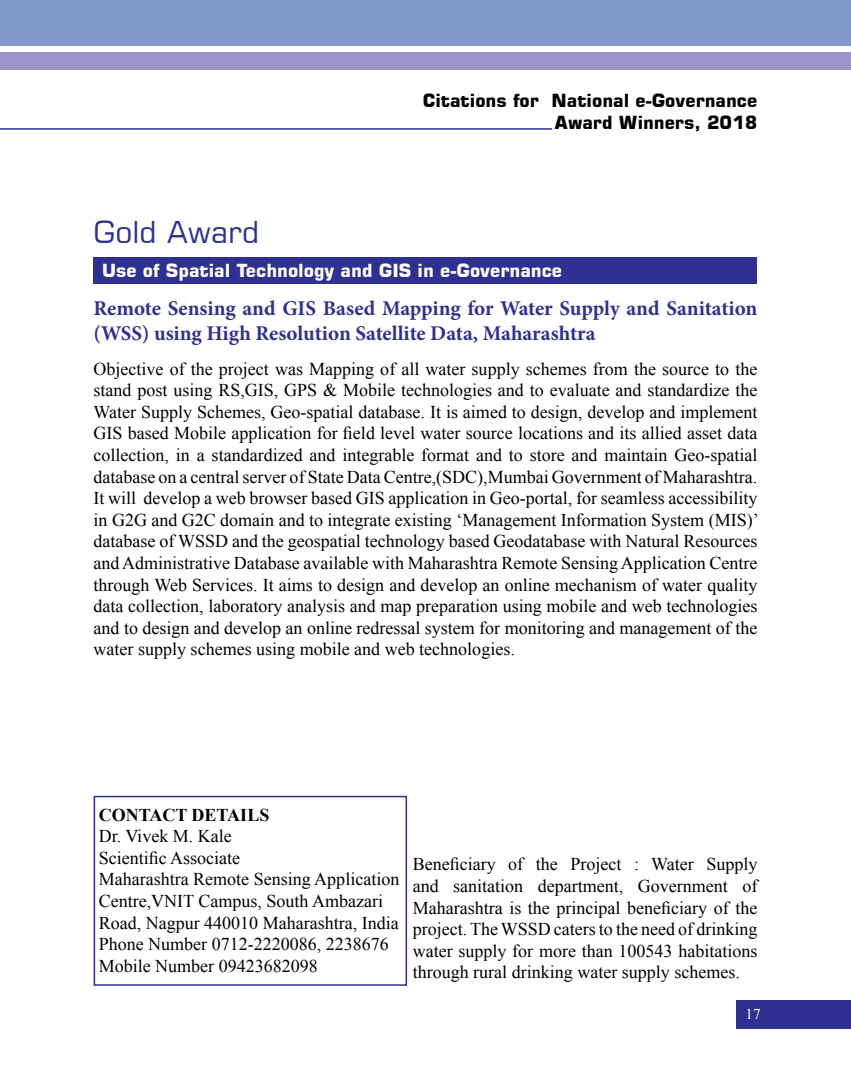
<style>
.page{position:relative;width:851px;height:1080px;background:#fff}
.page>*{position:absolute;margin:0;border:0;box-sizing:border-box;transform-origin:0 0}
.t1{font:30px "Square 721 BT";color:#2e3092}
.t2{font:700 21px/25.2px "Minion Pro";letter-spacing:-.005em;color:#2e3092}
.t3{font:18px/21.6px "Times New Roman";color:#000;text-align:justify}
.t4{font:700 18px/21.6px "Square 721 BT";color:#000;text-align:right}
.t5{font:700 18px "Square 721 BT";color:#fff}
.t6{font:15px "Times New Roman";color:#fff}
.s1{font-weight:700}
</style>
<div class="page">
<div style="left:736px;top:1000px;width:114px;height:28px;background:#2e3092"></div>
<div style="left:0;top:0;width:850px;height:46px;background:#8298cd"></div>
<div style="left:0;top:52px;width:850px;height:17px;background:#9b95c9"></div>
<hr style="left:0;top:128px;width:552px;height:2px;background:#2e3092">
<div style="left:94px;top:257px;width:663px;height:27px;background:#2e3092"></div>
<div style="left:94px;top:796px;width:313px;height:190px;border:2px solid #2e3092"></div>
<p class="t4" style="left:422px;top:90px;width:336px">Citations for National e-Governance<br>Award Winners, 2018</p>
<p class="t1" style="left:94px;top:213px;width:167px">Gold Award</p>
<p class="t5" style="left:102px;top:260px;width:461px">Use of Spatial Technology and GIS in e-Governance</p>
<p class="t2" style="left:94px;top:295px;width:665px">Remote Sensing and GIS Based Mapping for Water Supply and Sanitation (WSS) using High Resolution Satellite Data, Maharashtra</p>
<p class="t3" style="left:94px;top:357px;width:666px">Objective of the project was Mapping of all water supply schemes from the source to the stand post using RS,GIS, GPS &amp; Mobile technologies and to evaluate and standardize the Water Supply Schemes, Geo-spatial database. It is aimed to design, develop and implement GIS based Mobile application for field level water source locations and its allied asset data collection, in a standardized and integrable format and to store and maintain Geo-spatial database on a central server of State Data Centre,(SDC),Mumbai Government of Maharashtra.<br>It will develop a web browser based GIS application in Geo-portal, for seamless accessibility in G2G and G2C domain and to integrate existing ‘Management Information System (MIS)’ database of WSSD and the geospatial technology based Geodatabase with Natural Resources and Administrative Database available with Maharashtra Remote Sensing Application Centre through Web Services. It aims to design and develop an online mechanism of water quality data collection, laboratory analysis and map preparation using mobile and web technologies and to design and develop an online redressal system for monitoring and management of the water supply schemes using mobile and web technologies.</p>
<p class="t3" style="left:99px;top:803px;width:302px;text-align:left"><span class="s1">CONTACT DETAILS<br></span>Dr. Vivek M. Kale<br>Scientific Associate<br>Maharashtra Remote Sensing Application<br>Centre,VNIT Campus, South Ambazari<br>Road, Nagpur 440010 Maharashtra, India<br>Phone Number 0712-2220086, 2238676<br>Mobile Number 09423682098</p>
<p class="t3" style="left:412px;top:853px;width:346px">Beneficiary of the Project : Water Supply and sanitation department, Government of Maharashtra is the principal beneficiary of the project. The WSSD caters to the need of drinking water supply for more than 100543 habitations through rural drinking water supply schemes.</p>
<p class="t6" style="left:745px;top:1004px;width:16px">17</p>
</div>
